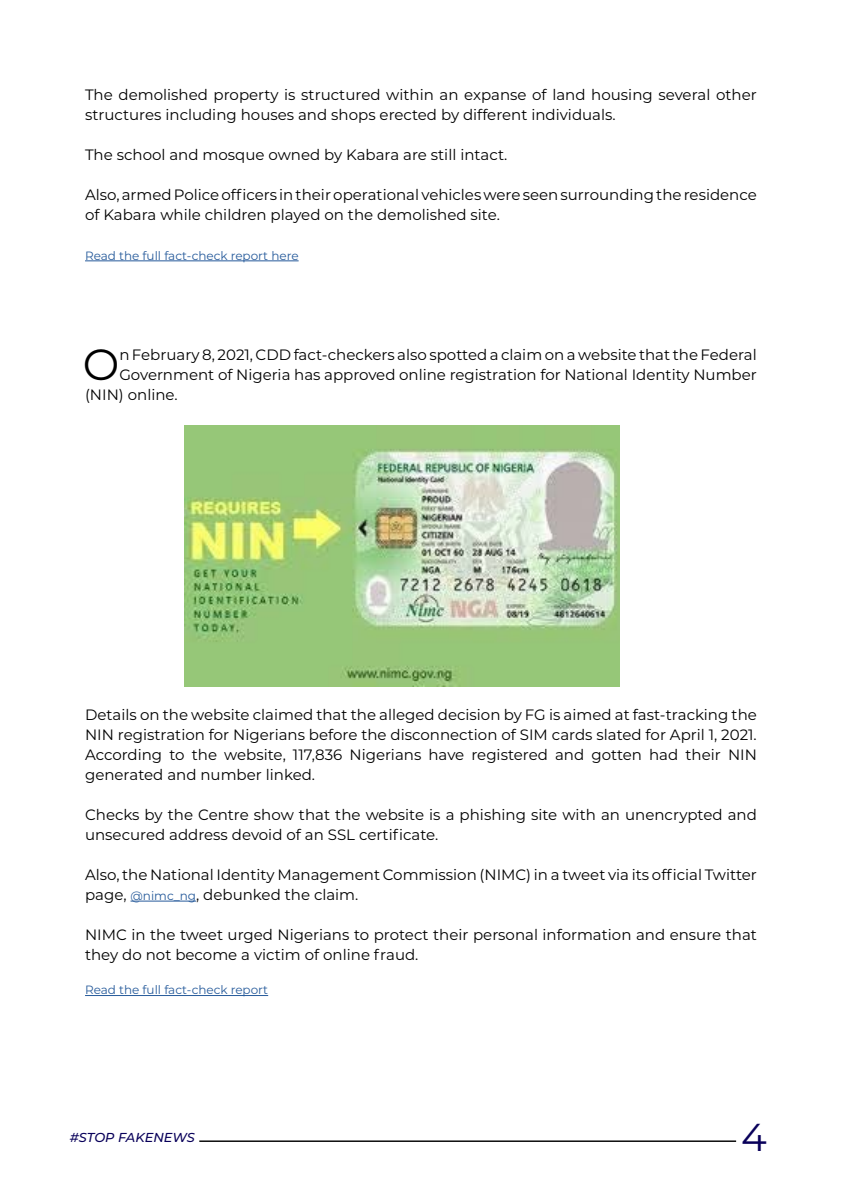
<style>
.page{position:relative;width:842px;height:1191px;background:#fff}
.page>*{position:absolute;margin:0;border:0;box-sizing:border-box;transform-origin:0 0}
.t1{font:43.6px "Montserrat";color:#000}
.t2{font:38.9px "Montserrat";color:#09005a}
.t3{font:15px/20px "Montserrat";color:#000}
.t4{font:italic 500 13px "Montserrat";letter-spacing:-.005em;color:#09005a}
.t5{font:12px "Montserrat";color:#275b9b}
.s1{font-size:12px;color:#275b9b}
</style>
<div class="page">
<hr style="left:199px;top:1140px;width:537px;height:1px;background:#000">
<hr style="left:85px;top:261px;width:214px;height:1px;background:#275b9b">
<hr style="left:131px;top:901px;width:65px;height:1px;background:#275b9b">
<hr style="left:85px;top:995px;width:183px;height:1px;background:#275b9b">
<img style="left:184px;top:425px;width:435px;height:261px">
<p class="t3" style="left:85px;top:84px;width:673px">The demolished property is structured within an expanse of land housing several other structures including houses and shops erected by different individuals.</p>
<p class="t3" style="left:85px;top:144px;width:424px">The school and mosque owned by Kabara are still intact.</p>
<p class="t3" style="left:85px;top:184px;width:673px">Also, armed Police officers in their operational vehicles were seen surrounding the residence of Kabara while children played on the demolished site.</p>
<p class="t5" style="left:85px;top:247px;width:215px">Read the full fact-check report here</p>
<h1 class="t1" style="left:83px;top:334px;width:38px">O</h1>
<p class="t3" style="left:119px;top:344px;width:639px">n February 8, 2021, CDD fact-checkers also spotted a claim on a website that the Federal</p>
<p class="t3" style="left:119px;top:364px;width:639px">Government of Nigeria has approved online registration for National Identity Number</p>
<p class="t3" style="left:85px;top:384px;width:94px">(NIN) online.</p>
<p class="t3" style="left:85px;top:704px;width:673px;text-align:justify">Details on the website claimed that the alleged decision by FG is aimed at fast-tracking the NIN registration for Nigerians before the disconnection of SIM cards slated for April 1, 2021.<br>According to the website, 117,836 Nigerians have registered and gotten had their NIN generated and number linked.</p>
<p class="t3" style="left:85px;top:804px;width:673px">Checks by the Centre show that the website is a phishing site with an unencrypted and unsecured address devoid of an SSL certificate.</p>
<p class="t3" style="left:85px;top:864px;width:673px">Also, the National Identity Management Commission (NIMC) in a tweet via its official Twitter page, <span class="s1">@nimc_ng</span>, debunked the claim.</p>
<p class="t3" style="left:85px;top:924px;width:673px">NIMC in the tweet urged Nigerians to protect their personal information and ensure that they do not become a victim of online fraud.</p>
<p class="t5" style="left:85px;top:981px;width:185px">Read the full fact-check report</p>
<p class="t4" style="left:70px;top:1128px;width:127px">#STOP FAKENEWS</p>
<h2 class="t2" style="left:741px;top:1110px;width:27px">4</h2>
</div>
